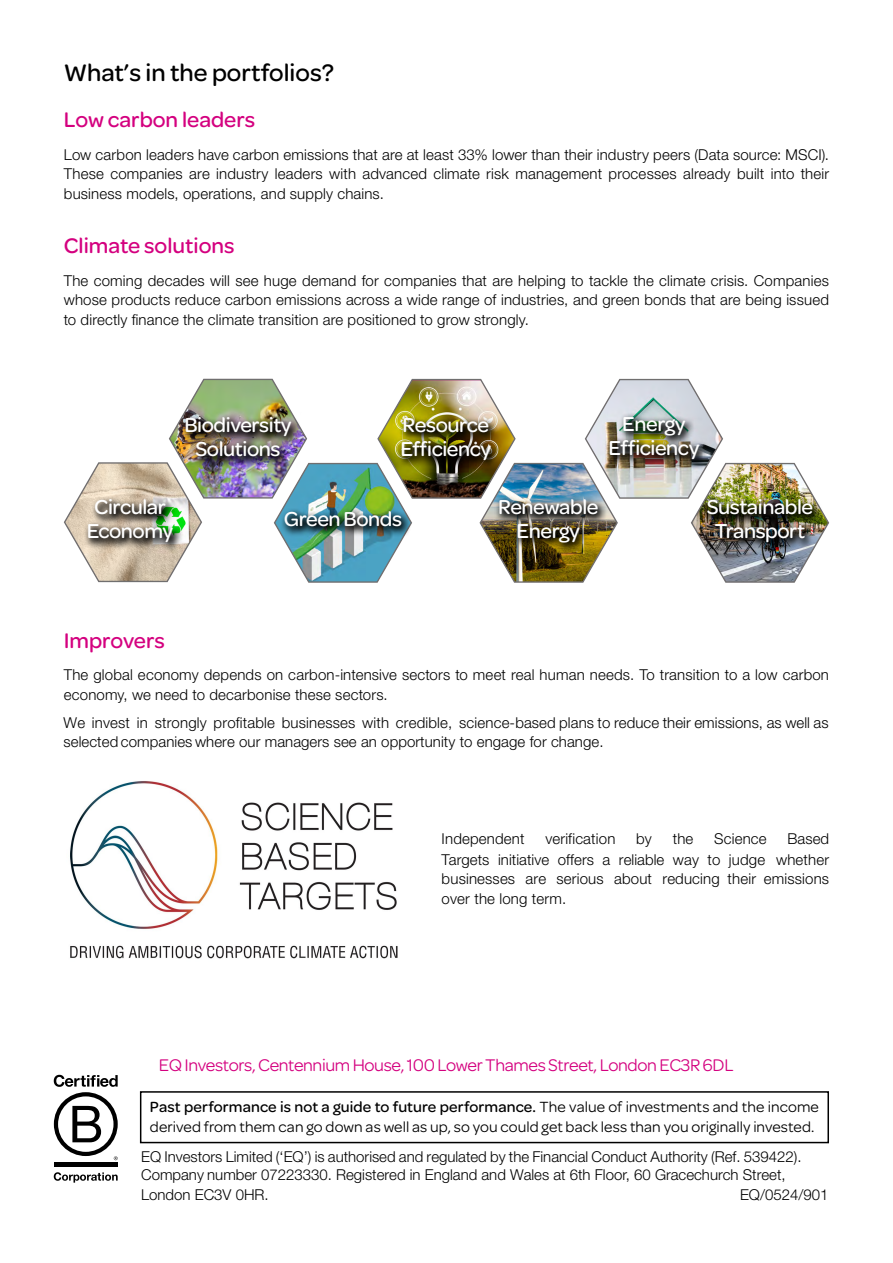
<style>
.page{position:relative;width:893px;height:1263px;background:#fff}
.page>*{position:absolute;margin:0;border:0;box-sizing:border-box;transform-origin:0 0}
.t1{font:500 25.5px "Omnes";color:#000}
.t2{font:500 22.5px "Omnes";color:#d4007f}
.t3{font:500 21.6px/24.2px "Omnes";letter-spacing:-.02em;color:#fff;text-align:center}
.t4{font:18px "Omnes";letter-spacing:-.02em;color:#d4007f}
.t5{font:15.75px/19.5px "Omnes";letter-spacing:.005em;color:#000}
.t6{font:300 15px/19.5px "Helvetica Neue LT Std";letter-spacing:.01em;color:#000;text-align:justify}
.t7{font:300 15px/17.4px "Helvetica Neue";color:#000}
.s1{font-weight:500}
</style>
<div class="page">
<div style="left:140px;top:1091px;width:689px;height:52px;border:2px solid #000"></div>
<img style="left:63px;top:378px;width:766px;height:205px">
<img style="left:180px;top:413px;width:122px;height:55px">
<img style="left:494px;top:495px;width:114px;height:59px">
<img style="left:604px;top:412px;width:105px;height:57px">
<img style="left:279px;top:507px;width:133px;height:31px">
<img style="left:82px;top:494px;width:101px;height:59px">
<img style="left:702px;top:494px;width:121px;height:59px">
<img style="left:396px;top:413px;width:105px;height:58px">
<hr style="left:54px;top:1163px;width:64px;height:4px;background:#000">
<svg style="left:54px;top:1075px;width:64px;height:85px"></svg>
<svg style="left:54px;top:1172px;width:64px;height:11px"></svg>
<img style="left:70px;top:781px;width:328px;height:178px">
<h1 class="t1" style="left:64px;top:55px;width:272px">What’s in the portfolios?</h1>
<h2 class="t2" style="left:64px;top:104px;width:193px">Low carbon leaders</h2>
<p class="t6" style="left:64px;top:144px;width:767px">Low carbon leaders have carbon emissions that are at least 33% lower than their industry peers (Data source: MSCI).<br>These companies are industry leaders with advanced climate risk management processes already built into their business models, operations, and supply chains.</p>
<h2 class="t2" style="left:64px;top:230px;width:172px">Climate solutions</h2>
<p class="t6" style="left:64px;top:270px;width:767px">The coming decades will see huge demand for companies that are helping to tackle the climate crisis. Companies whose products reduce carbon emissions across a wide range of industries, and green bonds that are being issued to directly finance the climate transition are positioned to grow strongly.</p>
<h3 class="t3" style="left:184px;top:412px;width:109px">Biodiversity<br>Solutions</h3>
<h3 class="t3" style="left:400px;top:412px;width:92px;text-align:left">Resource<br>Efficiency</h3>
<h3 class="t3" style="left:608px;top:410px;width:92px">Energy<br>Efficiency</h3>
<h3 class="t3" style="left:87px;top:493px;width:88px">Circular<br>Economy</h3>
<h3 class="t3" style="left:707px;top:493px;width:108px">Sustainable<br>Transport</h3>
<h3 class="t3" style="left:498px;top:493px;width:102px">Renewable<br>Energy</h3>
<h3 class="t3" style="left:284px;top:506px;width:120px">Green Bonds</h3>
<h2 class="t2" style="left:64px;top:625px;width:103px">Improvers</h2>
<p class="t6" style="left:64px;top:665px;width:767px">The global economy depends on carbon-intensive sectors to meet real human needs. To transition to a low carbon economy, we need to decarbonise these sectors.</p>
<p class="t6" style="left:64px;top:712px;width:767px">We invest in strongly profitable businesses with credible, science-based plans to reduce their emissions, as well as selected companies where our managers see an opportunity to engage for change.</p>
<p class="t6" style="left:442px;top:829px;width:84px">Independent</p>
<p class="t6" style="left:545px;top:829px;width:72px">verification</p>
<p class="t6" style="left:636px;top:829px;width:17px">by</p>
<p class="t6" style="left:673px;top:829px;width:22px">the</p>
<p class="t6" style="left:714px;top:829px;width:54px">Science</p>
<p class="t6" style="left:442px;top:828px;width:389px;text-indent:346px">Based Targets initiative offers a reliable way to judge whether businesses are serious about reducing their emissions over the long term.</p>
<p class="t4" style="left:159px;top:1052px;width:576px">EQ Investors, Centennium House, 100 Lower Thames Street, London EC3R 6DL</p>
<p class="t5" style="left:150px;top:1096px;width:671px"><span class="s1">Past performance is not a guide to future performance.</span> The value of investments and the income derived from them can go down as well as up, so you could get back less than you originally invested.</p>
<p class="t7" style="left:141px;top:1147px;width:662px">EQ Investors Limited (‘EQ’) is authorised and regulated by the Financial Conduct Authority (Ref. 539422).<br>Company number 07223330. Registered in England and Wales at 6th Floor, 60 Gracechurch Street,</p>
<p class="t7" style="left:141px;top:1185px;width:129px">London EC3V 0HR.</p>
<p class="t7" style="left:740px;top:1185px;width:90px">EQ/0524/901</p>
</div>
